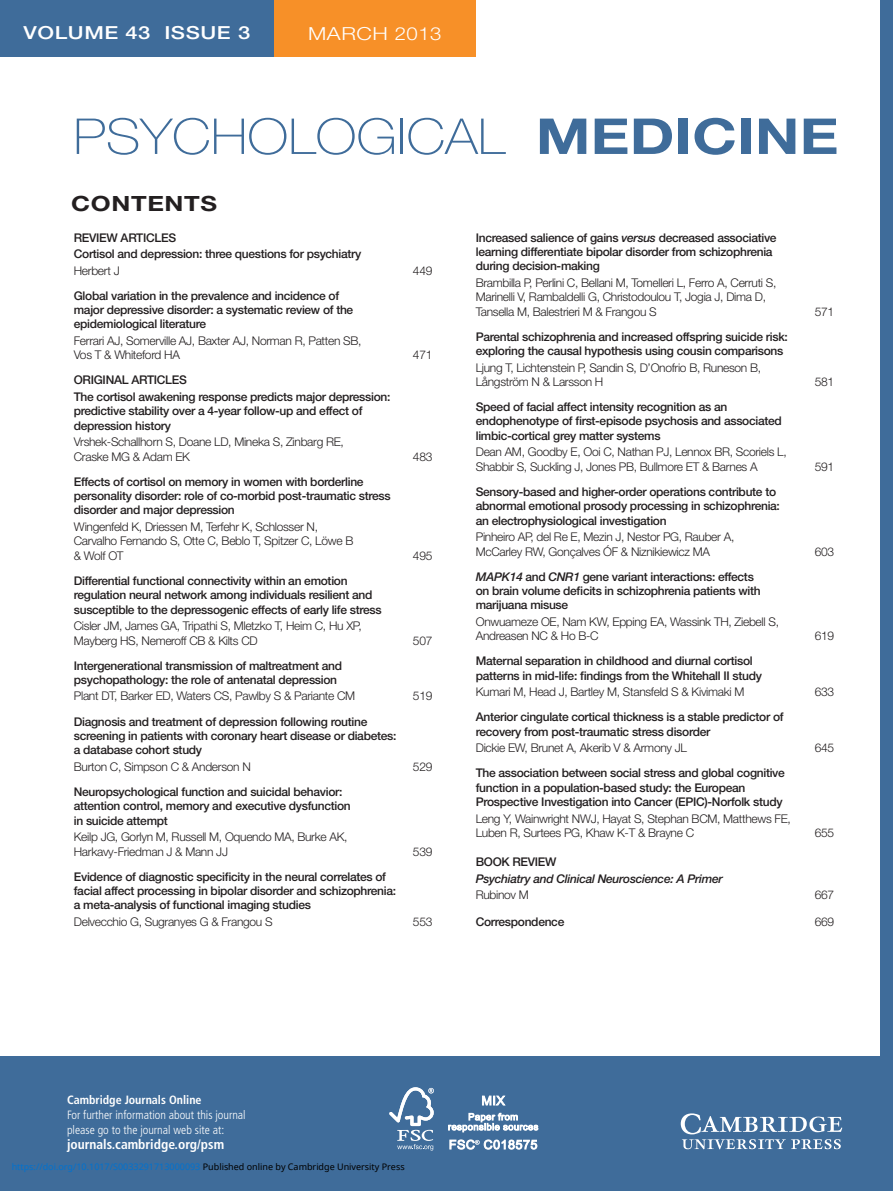
<style>
.page{position:relative;width:893px;height:1191px;background:#fff}
.page>*{position:absolute;margin:0;border:0;box-sizing:border-box;transform-origin:0 0}
.t1{font:100 49.5px "Helvetica Neue";color:#3f6c9a;scale:1.11 1}
.t2{font:700 21px "Helvetica Neue";letter-spacing:.025em;color:#231f20;scale:1.22 1}
.t3{font:500 18px "Helvetica Neue";letter-spacing:.025em;color:#fff;scale:1.22 1}
.t4{font:300 18px "Helvetica Neue";letter-spacing:.025em;color:#fff;scale:1.22 1}
.t5{font:700 condensed 13.5px "Frutiger";color:#fff}
.t6{font:500 12px/14.4px "Helvetica Neue";letter-spacing:-.025em;color:#231f20}
.t7{font:300 12px/14.4px "Helvetica Neue";letter-spacing:-.025em;color:#231f20}
.t8{font:300 condensed 12px/15px "Frutiger";color:#fff}
.t9{font:italic 500 12px "Helvetica Neue";letter-spacing:-.025em;color:#231f20}
.t10{font:700 condensed 12px "Frutiger";color:#fff}
.t11{font:9px "Noto Sans";color:#0172cf}
.s1{font-weight:700}
.s2{font-style:italic}
.s3{color:#000}
</style>
<div class="page">
<div style="left:0;top:1056px;width:893px;height:135px;background:#3f6c9a"></div>
<svg style="left:681px;top:1113px;width:161px;height:36px"></svg>
<div style="left:0;top:0;width:275px;height:57px;background:#3f6c9a"></div>
<div style="left:274px;top:0;width:202px;height:57px;background:#f79028"></div>
<div style="left:880px;top:0;width:13px;height:1191px;background:#3f6c9a"></div>
<svg style="left:389px;top:1087px;width:45px;height:64px"></svg>
<svg style="left:482px;top:1095px;width:23px;height:11px"></svg>
<svg style="left:448px;top:1113px;width:90px;height:19px"></svg>
<svg style="left:449px;top:1139px;width:88px;height:11px"></svg>
<h3 class="t3" style="left:24px;top:27px;width:187px">VOLUME 43 ISSUE 3</h3>
<h3 class="t4" style="left:308px;top:27px;width:111px">MARCH 2013</h3>
<h1 class="t1" style="left:73px;top:119px;width:691px">PSYCHOLOGICAL <span class="s1">MEDICINE</span></h1>
<h2 class="t2" style="left:71px;top:196px;width:121px">CONTENTS</h2>
<p class="t6" style="left:74px;top:230px;width:289px;line-height:16.5px">REVIEW ARTICLES<br>Cortisol and depression: three questions for psychiatry</p>
<p class="t7" style="left:74px;top:264px;width:47px">Herbert J</p>
<p class="t7" style="left:413px;top:264px;width:21px">449</p>
<p class="t6" style="left:74px;top:289px;width:281px">Global variation in the prevalence and incidence of major depressive disorder: a systematic review of the epidemiological literature</p>
<p class="t7" style="left:74px;top:335px;width:289px">Ferrari AJ, Somerville AJ, Baxter AJ, Norman R, Patten SB,<br>Vos T &amp; Whiteford HA</p>
<p class="t7" style="left:413px;top:349px;width:21px">471</p>
<p class="t6" style="left:74px;top:373px;width:318px;line-height:16.5px">ORIGINAL ARTICLES<br>The cortisol awakening response predicts major depression:</p>
<p class="t6" style="left:74px;top:405px;width:290px">predictive stability over a 4-year follow-up and effect of depression history</p>
<p class="t7" style="left:74px;top:436px;width:272px">Vrshek-Schallhorn S, Doane LD, Mineka S, Zinbarg RE,<br>Craske MG &amp; Adam EK</p>
<p class="t6" style="left:74px;top:475px;width:318px">Effects of cortisol on memory in women with borderline personality disorder: role of co-morbid post-traumatic stress disorder and major depression</p>
<p class="t7" style="left:74px;top:521px;width:281px">Wingenfeld K, Driessen M, Terfehr K, Schlosser N,<br>Carvalho Fernando S, Otte C, Beblo T, Spitzer C, Löwe B &amp; Wolf OT</p>
<p class="t6" style="left:74px;top:574px;width:309px">Differential functional connectivity within an emotion regulation neural network among individuals resilient and susceptible to the depressogenic effects of early life stress</p>
<p class="t7" style="left:74px;top:620px;width:289px">Cisler JM, James GA, Tripathi S, Mletzko T, Heim C, Hu XP,<br>Mayberg HS, Nemeroff CB &amp; Kilts CD</p>
<p class="t7" style="left:413px;top:450px;width:21px">483</p>
<p class="t7" style="left:413px;top:549px;width:21px">495</p>
<p class="t7" style="left:413px;top:634px;width:21px">507</p>
<p class="t6" style="left:74px;top:659px;width:270px">Intergenerational transmission of maltreatment and psychopathology: the role of antenatal depression</p>
<p class="t7" style="left:74px;top:690px;width:283px">Plant DT, Barker ED, Waters CS, Pawlby S &amp; Pariante CM</p>
<p class="t7" style="left:413px;top:690px;width:21px">519</p>
<p class="t6" style="left:74px;top:715px;width:324px">Diagnosis and treatment of depression following routine screening in patients with coronary heart disease or diabetes: a database cohort study</p>
<p class="t7" style="left:74px;top:761px;width:178px">Burton C, Simpson C &amp; Anderson N</p>
<p class="t7" style="left:413px;top:761px;width:21px">529</p>
<p class="t6" style="left:74px;top:786px;width:278px">Neuropsychological function and suicidal behavior: attention control, memory and executive dysfunction in suicide attempt</p>
<p class="t7" style="left:74px;top:831px;width:275px">Keilp JG, Gorlyn M, Russell M, Oquendo MA, Burke AK,<br>Harkavy-Friedman J &amp; Mann JJ</p>
<p class="t7" style="left:413px;top:845px;width:21px">539</p>
<p class="t6" style="left:74px;top:870px;width:324px">Evidence of diagnostic specificity in the neural correlates of facial affect processing in bipolar disorder and schizophrenia: a meta-analysis of functional imaging studies</p>
<p class="t7" style="left:74px;top:916px;width:200px">Delvecchio G, Sugranyes G &amp; Frangou S</p>
<p class="t7" style="left:413px;top:916px;width:21px">553</p>
<p class="t6" style="left:476px;top:231px;width:302px">Increased salience of gains <span class="s2">versus</span> decreased associative learning differentiate bipolar disorder from schizophrenia during decision-making</p>
<p class="t7" style="left:476px;top:277px;width:302px">Brambilla P, Perlini C, Bellani M, Tomelleri L, Ferro A, Cerruti S,<br>Marinelli V, Rambaldelli G, Christodoulou T, Jogia J, Dima D,<br>Tansella M, Balestrieri M &amp; Frangou S</p>
<p class="t6" style="left:476px;top:330px;width:314px">Parental schizophrenia and increased offspring suicide risk: exploring the causal hypothesis using cousin comparisons</p>
<p class="t7" style="left:476px;top:361px;width:287px">Ljung T, Lichtenstein P, Sandin S, D’Onofrio B, Runeson B,<br>Långström N &amp; Larsson H</p>
<p class="t6" style="left:476px;top:401px;width:308px">Speed of facial affect intensity recognition as an endophenotype of first-episode psychosis and associated limbic-cortical grey matter systems</p>
<p class="t7" style="left:476px;top:446px;width:312px">Dean AM, Goodby E, Ooi C, Nathan PJ, Lennox BR, Scoriels L,<br>Shabbir S, Suckling J, Jones PB, Bullmore ET &amp; Barnes A</p>
<p class="t6" style="left:476px;top:485px;width:306px">Sensory-based and higher-order operations contribute to abnormal emotional prosody processing in schizophrenia: an electrophysiological investigation</p>
<p class="t7" style="left:476px;top:531px;width:260px">Pinheiro AP, del Re E, Mezin J, Nestor PG, Rauber A,<br>McCarley RW, Gonçalves ÓF &amp; Niznikiewicz MA</p>
<p class="t6" style="left:476px;top:570px;width:286px"><span class="s2">MAPK14</span> and <span class="s2">CNR1</span> gene variant interactions: effects on brain volume deficits in schizophrenia patients with marijuana misuse</p>
<p class="t7" style="left:476px;top:616px;width:305px">Onwuameze OE, Nam KW, Epping EA, Wassink TH, Ziebell S,<br>Andreasen NC &amp; Ho B-C</p>
<p class="t7" style="left:815px;top:305px;width:21px">571</p>
<p class="t7" style="left:815px;top:376px;width:21px">581</p>
<p class="t7" style="left:815px;top:460px;width:21px">591</p>
<p class="t7" style="left:815px;top:545px;width:21px">603</p>
<p class="t7" style="left:815px;top:630px;width:21px">619</p>
<p class="t6" style="left:476px;top:655px;width:288px">Maternal separation in childhood and diurnal cortisol patterns in mid-life: findings from the Whitehall II study</p>
<p class="t7" style="left:476px;top:686px;width:270px">Kumari M, Head J, Bartley M, Stansfeld S &amp; Kivimaki M</p>
<p class="t7" style="left:815px;top:686px;width:21px">633</p>
<p class="t6" style="left:476px;top:711px;width:309px">Anterior cingulate cortical thickness is a stable predictor of recovery from post-traumatic stress disorder</p>
<p class="t7" style="left:476px;top:742px;width:213px">Dickie EW, Brunet A, Akerib V &amp; Armony JL</p>
<p class="t7" style="left:815px;top:742px;width:21px">645</p>
<p class="t6" style="left:476px;top:767px;width:311px">The association between social stress and global cognitive function in a population-based study: the European<br>Prospective Investigation into Cancer (EPIC)-Norfolk study</p>
<p class="t7" style="left:476px;top:812px;width:317px">Leng Y, Wainwright NWJ, Hayat S, Stephan BCM, Matthews FE,<br>Luben R, Surtees PG, Khaw K-T &amp; Brayne C</p>
<p class="t7" style="left:815px;top:827px;width:21px">655</p>
<p class="t6" style="left:476px;top:856px;width:82px">BOOK REVIEW</p>
<p class="t9" style="left:476px;top:874px;width:249px">Psychiatry and Clinical Neuroscience: A Primer</p>
<p class="t7" style="left:476px;top:889px;width:55px">Rubinov M</p>
<p class="t7" style="left:815px;top:889px;width:21px">667</p>
<p class="t6" style="left:476px;top:915px;width:90px">Correspondence</p>
<p class="t7" style="left:815px;top:915px;width:21px">669</p>
<p class="t10" style="left:67px;top:1095px;width:136px">Cambridge Journals Online</p>
<p class="t8" style="left:67px;top:1108px;width:180px">For further information about this journal please go to the journal web site at:</p>
<p class="t5" style="left:67px;top:1139px;width:159px">journals.cambridge.org/psm</p>
<p class="t11" style="left:12px;top:1160px;width:394px">https://doi.org/10.1017/S0033291713000093 <span class="s3">Published online by Cambridge University Press</span></p>
</div>
